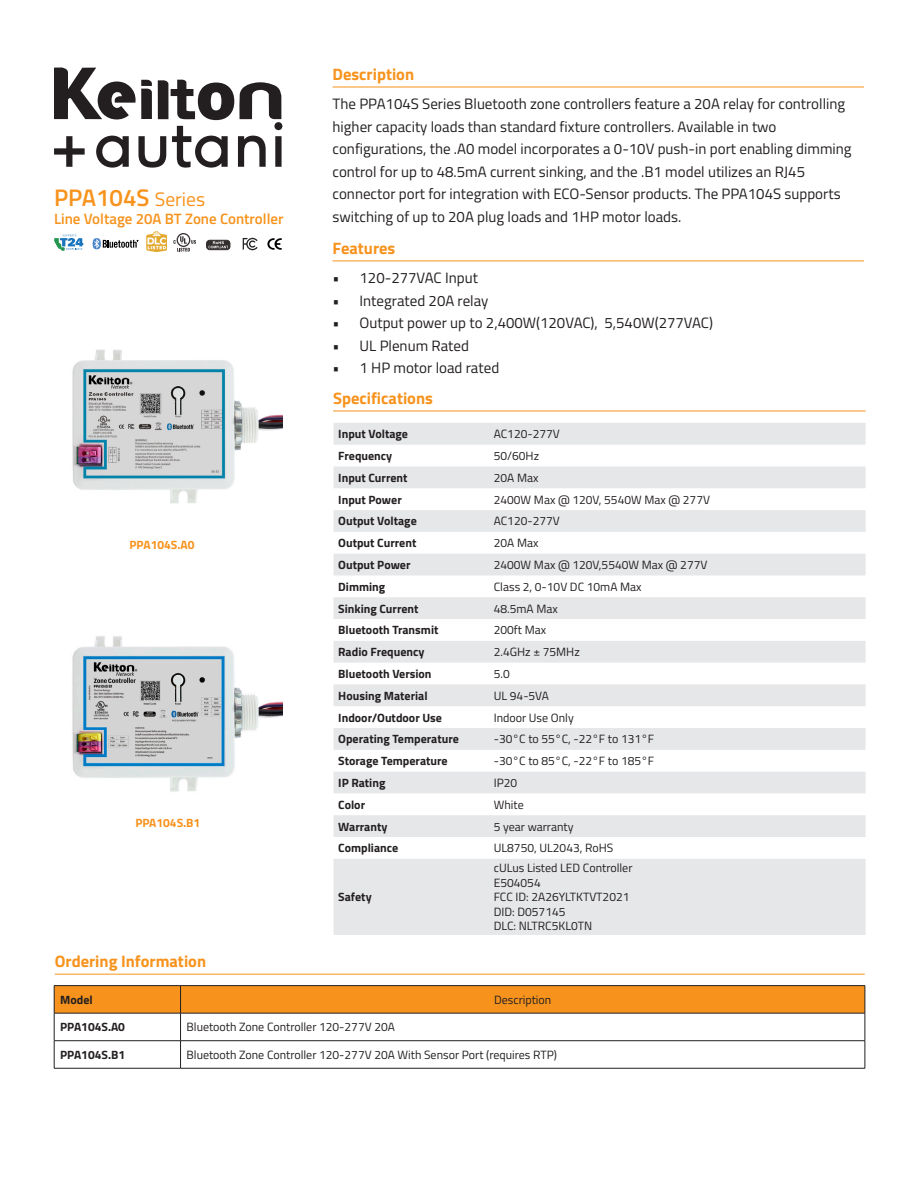
<style>
.page{position:relative;width:918px;height:1188px;background:#fff}
.page>*{position:absolute;margin:0;border:0;box-sizing:border-box;transform-origin:0 0}
.t1{font:600 24px "Titillium";color:#f7931d}
.t2{font:700 16.5px "Titillium";color:#f7931d}
.t3{font:15px/22.5px "Titillium";color:#231f20}
.t4{font:600 15px "Titillium";color:#f7931d}
.t5{font:12px "Titillium";color:#231f20}
.t6{font:700 12px "Titillium";color:#231f20}
.t7{font:700 12px "Titillium";color:#f7931d}
.s1{font-weight:400;font-size:19.5px}
</style>
<div class="page">
<svg style="left:54px;top:67px;width:228px;height:101px"></svg>
<hr style="left:333px;top:261px;width:531px;height:1px;background:#f7931d">
<svg style="left:334px;top:423px;width:532px;height:512px;fill:#e6e7e9"></svg>
<hr style="left:333px;top:411px;width:533px;height:1px;background:#f7931d">
<svg style="left:173px;top:233px;width:23px;height:19px"></svg>
<svg style="left:93px;top:238px;width:45px;height:11px"></svg>
<svg style="left:243px;top:238px;width:15px;height:12px"></svg>
<div style="left:206px;top:240px;width:24px;height:10px;border:1px solid #332e2e;border-radius:3px"></div>
<svg style="left:208px;top:241px;width:20px;height:7px"></svg>
<img style="left:146px;top:231px;width:21px;height:20px">
<svg style="left:54px;top:234px;width:29px;height:17px"></svg>
<svg style="left:267px;top:238px;width:15px;height:12px"></svg>
<hr style="left:55px;top:974px;width:810px;height:1px;background:#f7931d">
<hr style="left:54px;top:985px;width:127px;height:1px;background:#231f20">
<hr style="left:181px;top:985px;width:684px;height:1px;background:#231f20">
<svg style="left:54px;top:986px;width:812px;height:82px"></svg>
<hr style="left:181px;top:1068px;width:684px;height:1px;background:#231f20">
<hr style="left:54px;top:1068px;width:127px;height:1px;background:#231f20">
<img style="left:72px;top:636px;width:210px;height:156px">
<hr style="left:333px;top:87px;width:531px;height:1px;background:#f7931d">
<img style="left:72px;top:349px;width:210px;height:155px">
<p class="t1" style="left:54px;top:179px;width:153px">PPA104S <span class="s1">Series</span></p>
<p class="t4" style="left:54px;top:207px;width:231px">Line Voltage 20A BT Zone Controller</p>
<p class="t7" style="left:130px;top:536px;width:66px">PPA104S.A0</p>
<p class="t7" style="left:135px;top:813px;width:66px">PPA104S.B1</p>
<p class="t2" style="left:333px;top:61px;width:83px">Description</p>
<p class="t3" style="left:333px;top:92px;width:521px">The PPA104S Series Bluetooth zone controllers feature a 20A relay for controlling higher capacity loads than standard fixture controllers. Available in two configurations, the .A0 model incorporates a 0-10V push-in port enabling dimming control for up to 48.5mA current sinking, and the .B1 model utilizes an RJ45 connector port for integration with ECO-Sensor products. The PPA104S supports switching of up to 20A plug loads and 1HP motor loads.</p>
<p class="t2" style="left:333px;top:235px;width:64px">Features</p>
<p class="t3" style="left:333px;top:266px;width:147px">• 120-277VAC Input</p>
<p class="t3" style="left:333px;top:288px;width:157px">• Integrated 20A relay</p>
<p class="t3" style="left:333px;top:311px;width:382px">• Output power up to 2,400W(120VAC), 5,540W(277VAC)</p>
<p class="t3" style="left:333px;top:333px;width:138px">• UL Plenum Rated</p>
<p class="t3" style="left:333px;top:356px;width:168px">• 1 HP motor load rated</p>
<p class="t2" style="left:333px;top:385px;width:101px">Specifications</p>
<p class="t6" style="left:338px;top:425px;width:71px">Input Voltage</p>
<p class="t5" style="left:494px;top:425px;width:68px">AC120-277V</p>
<p class="t6" style="left:338px;top:447px;width:56px">Frequency</p>
<p class="t5" style="left:494px;top:447px;width:47px">50/60Hz</p>
<p class="t6" style="left:338px;top:468px;width:71px">Input Current</p>
<p class="t5" style="left:494px;top:469px;width:46px">20A Max</p>
<p class="t6" style="left:338px;top:490px;width:65px">Input Power</p>
<p class="t5" style="left:494px;top:491px;width:218px">2400W Max @ 120V, 5540W Max @ 277V</p>
<p class="t6" style="left:338px;top:512px;width:80px">Output Voltage</p>
<p class="t5" style="left:494px;top:512px;width:68px">AC120-277V</p>
<p class="t6" style="left:338px;top:534px;width:80px">Output Current</p>
<p class="t5" style="left:494px;top:534px;width:46px">20A Max</p>
<p class="t6" style="left:338px;top:556px;width:74px">Output Power</p>
<p class="t5" style="left:494px;top:556px;width:215px">2400W Max @ 120V,5540W Max @ 277V</p>
<p class="t6" style="left:338px;top:577px;width:49px">Dimming</p>
<p class="t5" style="left:494px;top:578px;width:149px">Class 2, 0-10V DC 10mA Max</p>
<p class="t6" style="left:338px;top:599px;width:82px">Sinking Current</p>
<p class="t5" style="left:494px;top:600px;width:66px">48.5mA Max</p>
<p class="t6" style="left:338px;top:621px;width:102px">Bluetooth Transmit</p>
<p class="t5" style="left:494px;top:621px;width:54px">200ft Max</p>
<p class="t6" style="left:338px;top:643px;width:88px">Radio Frequency</p>
<p class="t5" style="left:494px;top:643px;width:88px">2.4GHz ± 75MHz</p>
<p class="t6" style="left:338px;top:665px;width:95px">Bluetooth Version</p>
<p class="t5" style="left:494px;top:665px;width:18px">5.0</p>
<p class="t6" style="left:338px;top:686px;width:91px">Housing Material</p>
<p class="t5" style="left:494px;top:687px;width:57px">UL 94-5VA</p>
<p class="t6" style="left:338px;top:708px;width:105px">Indoor/Outdoor Use</p>
<p class="t5" style="left:494px;top:709px;width:82px">Indoor Use Only</p>
<p class="t6" style="left:338px;top:730px;width:122px">Operating Temperature</p>
<p class="t5" style="left:494px;top:730px;width:162px">-30°C to 55°C, -22°F to 131°F</p>
<p class="t6" style="left:338px;top:752px;width:111px">Storage Temperature</p>
<p class="t5" style="left:494px;top:752px;width:162px">-30°C to 85°C, -22°F to 185°F</p>
<p class="t6" style="left:338px;top:774px;width:49px">IP Rating</p>
<p class="t5" style="left:494px;top:774px;width:25px">IP20</p>
<p class="t6" style="left:338px;top:795px;width:28px">Color</p>
<p class="t5" style="left:494px;top:796px;width:31px">White</p>
<p class="t6" style="left:338px;top:817px;width:51px">Warranty</p>
<p class="t5" style="left:494px;top:818px;width:81px">5 year warranty</p>
<p class="t6" style="left:338px;top:839px;width:61px">Compliance</p>
<p class="t5" style="left:494px;top:839px;width:121px">UL8750, UL2043, RoHS</p>
<p class="t6" style="left:338px;top:888px;width:35px">Safety</p>
<p class="t5" style="left:494px;top:859px;width:140px">cULus Listed LED Controller</p>
<p class="t5" style="left:494px;top:874px;width:48px">E504054</p>
<p class="t5" style="left:494px;top:888px;width:137px">FCC ID: 2A26YLTKTVT2021</p>
<p class="t5" style="left:494px;top:903px;width:73px">DID: D057145</p>
<p class="t5" style="left:494px;top:917px;width:100px">DLC: NLTRC5KL0TN</p>
<p class="t2" style="left:55px;top:949px;width:153px">Ordering Information</p>
<p class="t6" style="left:60px;top:991px;width:34px">Model</p>
<p class="t5" style="left:494px;top:991px;width:59px">Description</p>
<p class="t6" style="left:60px;top:1018px;width:66px">PPA104S.A0</p>
<p class="t5" style="left:187px;top:1018px;width:210px">Bluetooth Zone Controller 120-277V 20A</p>
<p class="t6" style="left:60px;top:1046px;width:66px">PPA104S.B1</p>
<p class="t5" style="left:187px;top:1046px;width:372px">Bluetooth Zone Controller 120-277V 20A With Sensor Port (requires RTP)</p>
</div>
